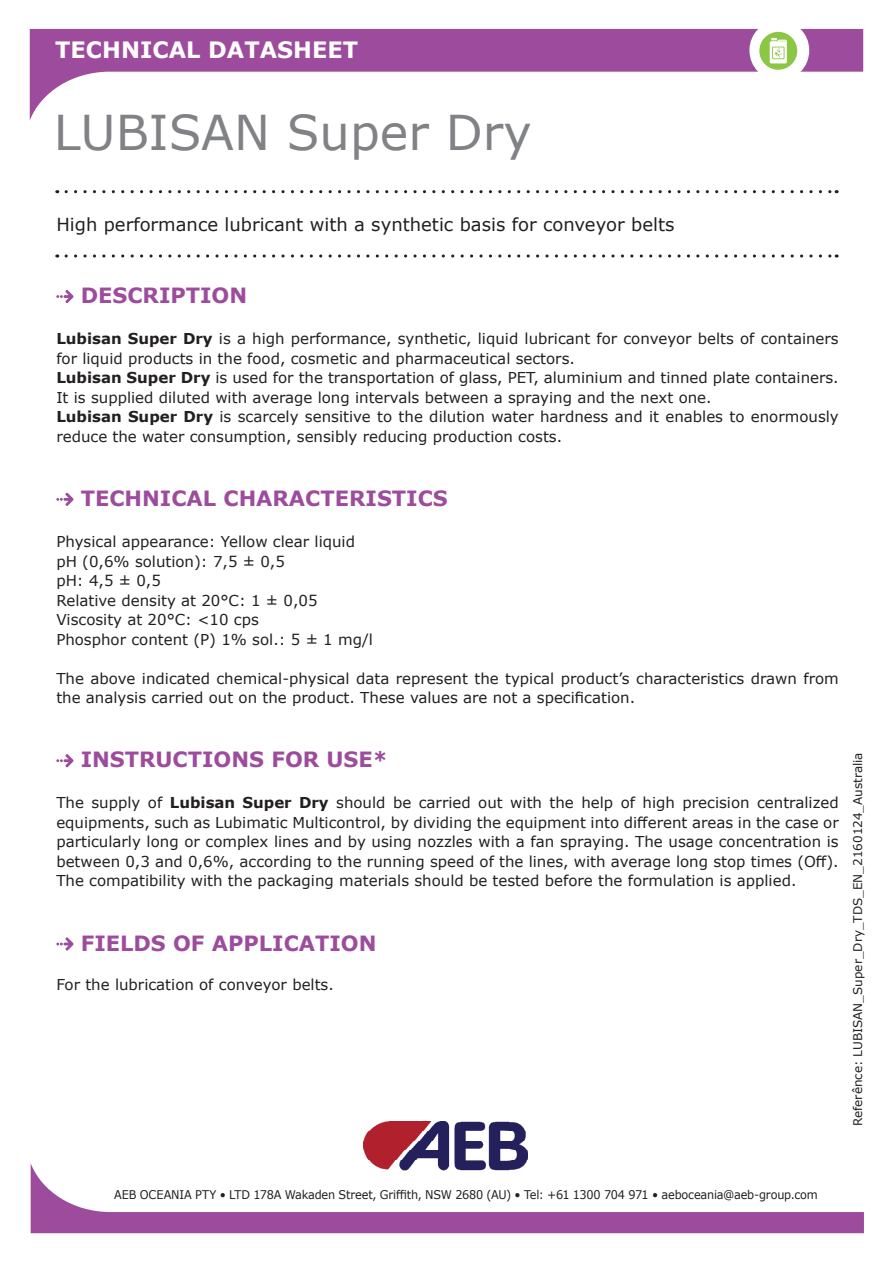
<style>
.page{position:relative;width:893px;height:1263px;background:#fff}
.page>*{position:absolute;margin:0;border:0;box-sizing:border-box;transform-origin:0 0}
.t1{font:48px "Verdana";color:#808285}
.t2{font:700 22.5px "Verdana";color:#fff}
.t3{font:700 21px "Verdana";color:#9d4c9d}
.t4{font:18px "Verdana";color:#231f20}
.t5{font:15px/19.5px "Verdana";color:#231f20}
.t6{font:12px "Verdana";letter-spacing:-.01em;color:#231f20;scale:.94 1}
.t7{font:12px "Verdana";letter-spacing:-.01em;color:#231f20}
.s1{font-weight:700}
</style>
<div class="page">
<svg style="left:30px;top:29px;width:833px;height:91px"></svg>
<img style="left:363px;top:1121px;width:165px;height:42px">
<svg style="left:31px;top:1163px;width:833px;height:70px"></svg>
<svg style="left:66px;top:190px;width:771px;height:3px"></svg>
<svg style="left:66px;top:254px;width:771px;height:4px"></svg>
<div style="left:749px;top:20px;width:60px;height:61px;background:#fff;border-radius:30px"></div>
<div style="left:759px;top:32px;width:38px;height:38px;background:#8bc644;border-radius:50%"></div>
<svg style="left:770px;top:38px;width:17px;height:25px"></svg>
<svg style="left:56px;top:290px;width:18px;height:13px"></svg>
<svg style="left:56px;top:493px;width:18px;height:13px"></svg>
<svg style="left:56px;top:754px;width:18px;height:13px"></svg>
<svg style="left:56px;top:937px;width:18px;height:13px"></svg>
<h2 class="t2" style="left:55px;top:34px;width:304px">TECHNICAL DATASHEET</h2>
<h1 class="t1" style="left:54px;top:100px;width:479px">LUBISAN Super Dry</h1>
<p class="t4" style="left:56px;top:212px;width:620px">High performance lubricant with a synthetic basis for conveyor belts</p>
<h3 class="t3" style="left:81px;top:281px;width:168px">DESCRIPTION</h3>
<p class="t5" style="left:56px;top:329px;width:784px"><span class="s1">Lubisan Super Dry</span> is a high performance, synthetic, liquid lubricant for conveyor belts of containers for liquid products in the food, cosmetic and pharmaceutical sectors.<br><span class="s1">Lubisan Super Dry</span> is used for the transportation of glass, PET, aluminium and tinned plate containers.<br>It is supplied diluted with average long intervals between a spraying and the next one.<br><span class="s1">Lubisan Super Dry</span> is scarcely sensitive to the dilution water hardness and it enables to enormously reduce the water consumption, sensibly reducing production costs.</p>
<h3 class="t3" style="left:81px;top:483px;width:369px">TECHNICAL CHARACTERISTICS</h3>
<p class="t5" style="left:56px;top:532px;width:318px">Physical appearance: Yellow clear liquid pH (0,6% solution): 7,5 ± 0,5<br>pH: 4,5 ± 0,5<br>Relative density at 20°C: 1 ± 0,05<br>Viscosity at 20°C: &lt;10 cps<br>Phosphor content (P) 1% sol.: 5 ± 1 mg/l</p>
<p class="t5" style="left:56px;top:668px;width:784px">The above indicated chemical-physical data represent the typical product’s characteristics drawn from the analysis carried out on the product. These values are not a specification.</p>
<h3 class="t3" style="left:81px;top:745px;width:308px">INSTRUCTIONS FOR USE*</h3>
<p class="t5" style="left:56px;top:793px;width:784px;text-align:justify">The supply of <span class="s1">Lubisan Super Dry</span> should be carried out with the help of high precision centralized equipments, such as Lubimatic Multicontrol, by dividing the equipment into different areas in the case or particularly long or complex lines and by using nozzles with a fan spraying. The usage concentration is between 0,3 and 0,6%, according to the running speed of the lines, with average long stop times (Off).<br>The compatibility with the packaging materials should be tested before the formulation is applied.</p>
<h3 class="t3" style="left:81px;top:928px;width:297px">FIELDS OF APPLICATION</h3>
<p class="t5" style="left:56px;top:974px;width:279px">For the lubrication of conveyor belts.</p>
<p class="t7" style="left:850px;top:1126px;width:375px;rotate:-90deg">Referênce: LUBISAN_Super_Dry_TDS_EN_2160124_Australia</p>
<p class="t6" style="left:114px;top:1186px;width:750px">AEB OCEANIA PTY • LTD 178A Wakaden Street, Griffith, NSW 2680 (AU) • Tel: +61 1300 704 971 • aeboceania@aeb-group.com</p>
</div>
